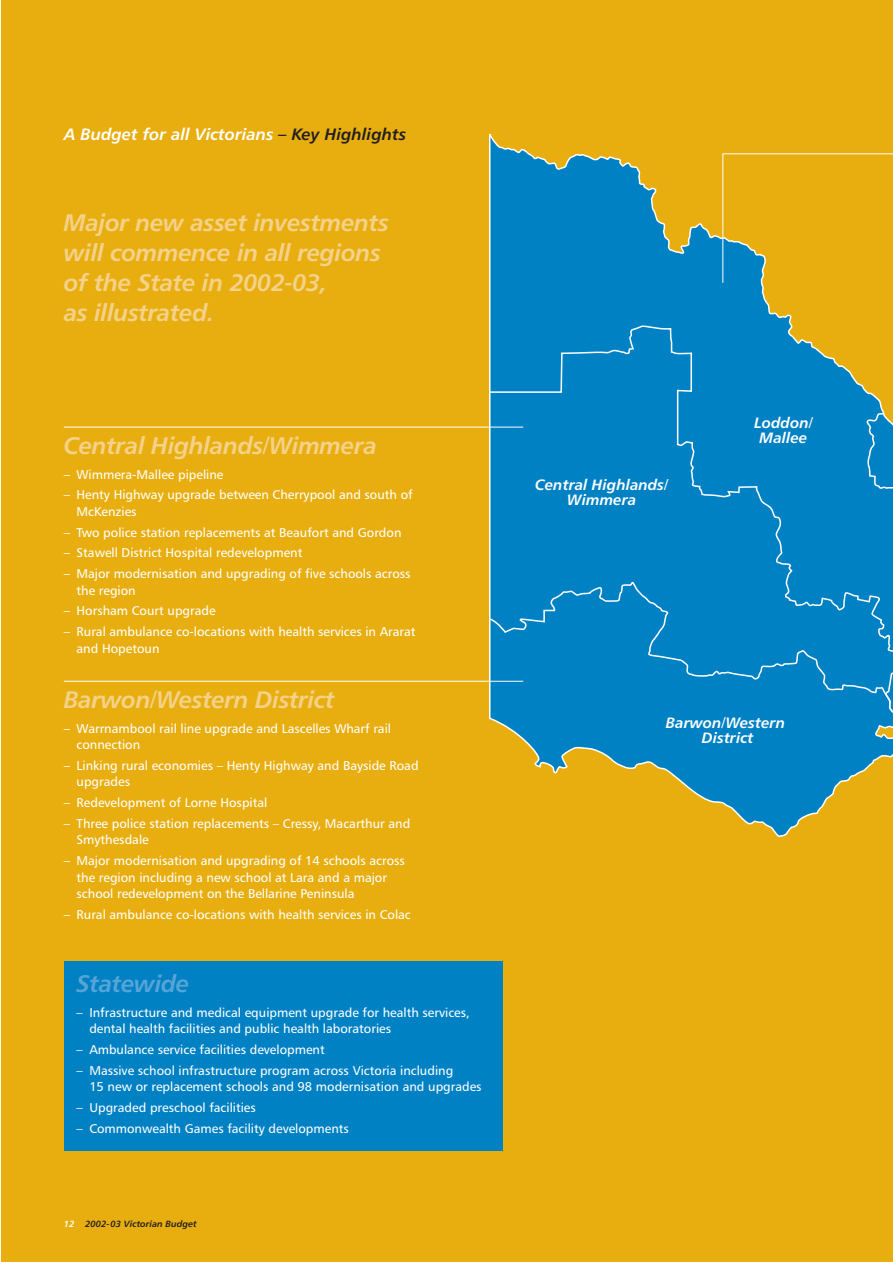
<style>
.page{position:relative;width:893px;height:1263px;background:#fff}
.page>*{position:absolute;margin:0;border:0;box-sizing:border-box;transform-origin:0 0}
.t1{font:24px/30px "Humanist 777 BT Bold Italic B";letter-spacing:-.02em;color:#f4d28a}
.t2{font:24px "Humanist 777 BT Bold Italic B";letter-spacing:-.02em;color:#57a5d7}
.t3{font:16.5px "Humanist 777 BT Bold Italic B";color:#fff}
.t4{font:15px/15px "Humanist 777 BT Bold Italic B";color:#fff;text-align:center}
.t5{font:12.75px/16.5px "Humanist 777 BT Roman B";color:#fff}
.t6{font:9px "Humanist 777 BT Bold Italic B";color:#231f20}
.s1{color:#231f20}
.s2{color:#fff}
</style>
<div class="page">
<div style="left:1px;top:0;width:891px;height:1262px;background:#e8ae10"></div>
<svg style="left:489px;top:134px;width:403px;height:703px"></svg>
<svg style="left:488px;top:174px;width:404px;height:614px"></svg>
<div style="left:64px;top:961px;width:438px;height:190px;background:#0081c4"></div>
<hr style="left:64px;top:681px;width:459px;height:1px;background:#fff">
<hr style="left:722px;top:153px;width:170px;height:1px;background:#fff">
<hr style="left:64px;top:427px;width:459px;height:1px;background:#fff">
<hr style="left:722px;top:154px;width:1px;height:129px;background:#fff">
<p class="t3" style="left:64px;top:127px;width:344px">A Budget for all Victorians <span class="s1">– Key Highlights</span></p>
<h1 class="t1" style="left:64px;top:209px;width:326px">Major new asset investments will commence in all regions of the State in 2002-03,<br>as illustrated.</h1>
<h1 class="t1" style="left:64px;top:432px;width:314px">Central Highlands/Wimmera</h1>
<p class="t5" style="left:64px;top:467px;width:161px">– Wimmera-Mallee pipeline</p>
<p class="t5" style="left:77px;top:488px;width:337px;text-indent:-13px">– Henty Highway upgrade between Cherrypool and south of<br>McKenzies</p>
<p class="t5" style="left:64px;top:525px;width:339px">– Two police station replacements at Beaufort and Gordon</p>
<p class="t5" style="left:64px;top:546px;width:240px">– Stawell District Hospital redevelopment</p>
<p class="t5" style="left:77px;top:566px;width:335px;text-indent:-13px">– Major modernisation and upgrading of five schools across the region</p>
<p class="t5" style="left:64px;top:604px;width:153px">– Horsham Court upgrade</p>
<p class="t5" style="left:77px;top:624px;width:340px;text-indent:-13px">– Rural ambulance co-locations with health services in Ararat and Hopetoun</p>
<h1 class="t1" style="left:64px;top:686px;width:272px">Barwon/Western District</h1>
<p class="t5" style="left:77px;top:721px;width:316px;text-indent:-13px">– Warrnambool rail line upgrade and Lascelles Wharf rail connection</p>
<p class="t5" style="left:77px;top:758px;width:343px;text-indent:-13px">– Linking rural economies – Henty Highway and Bayside Road upgrades</p>
<p class="t5" style="left:64px;top:796px;width:205px">– Redevelopment of Lorne Hospital</p>
<p class="t5" style="left:77px;top:816px;width:335px;text-indent:-13px">– Three police station replacements – Cressy, Macarthur and<br>Smythesdale</p>
<p class="t5" style="left:77px;top:854px;width:330px;text-indent:-13px">– Major modernisation and upgrading of 14 schools across the region including a new school at Lara and a major school redevelopment on the Bellarine Peninsula</p>
<p class="t5" style="left:64px;top:907px;width:348px">– Rural ambulance co-locations with health services in Colac</p>
<h1 class="t2" style="left:77px;top:974px;width:114px">Statewide</h1>
<p class="t5" style="left:89px;top:1005px;width:382px;text-indent:-13px">– Infrastructure and medical equipment upgrade for health services, dental health facilities and public health laboratories</p>
<p class="t5" style="left:77px;top:1042px;width:250px">– Ambulance service facilities development</p>
<p class="t5" style="left:89px;top:1063px;width:394px;text-indent:-13px">– Massive school infrastructure program across Victoria including<br>15 new or replacement schools and 98 modernisation and upgrades</p>
<p class="t5" style="left:77px;top:1100px;width:181px">– Upgraded preschool facilities</p>
<p class="t5" style="left:77px;top:1121px;width:274px">– Commonwealth Games facility developments</p>
<p class="t6" style="left:64px;top:1221px;width:134px"><span class="s2">12</span> 2002-03 Victorian Budget</p>
<p class="t4" style="left:535px;top:479px;width:135px">Central Highlands/<br>Wimmera</p>
<p class="t4" style="left:754px;top:416px;width:60px">Loddon/<br>Mallee</p>
<p class="t4" style="left:666px;top:717px;width:121px">Barwon/Western<br>District</p>
</div>
